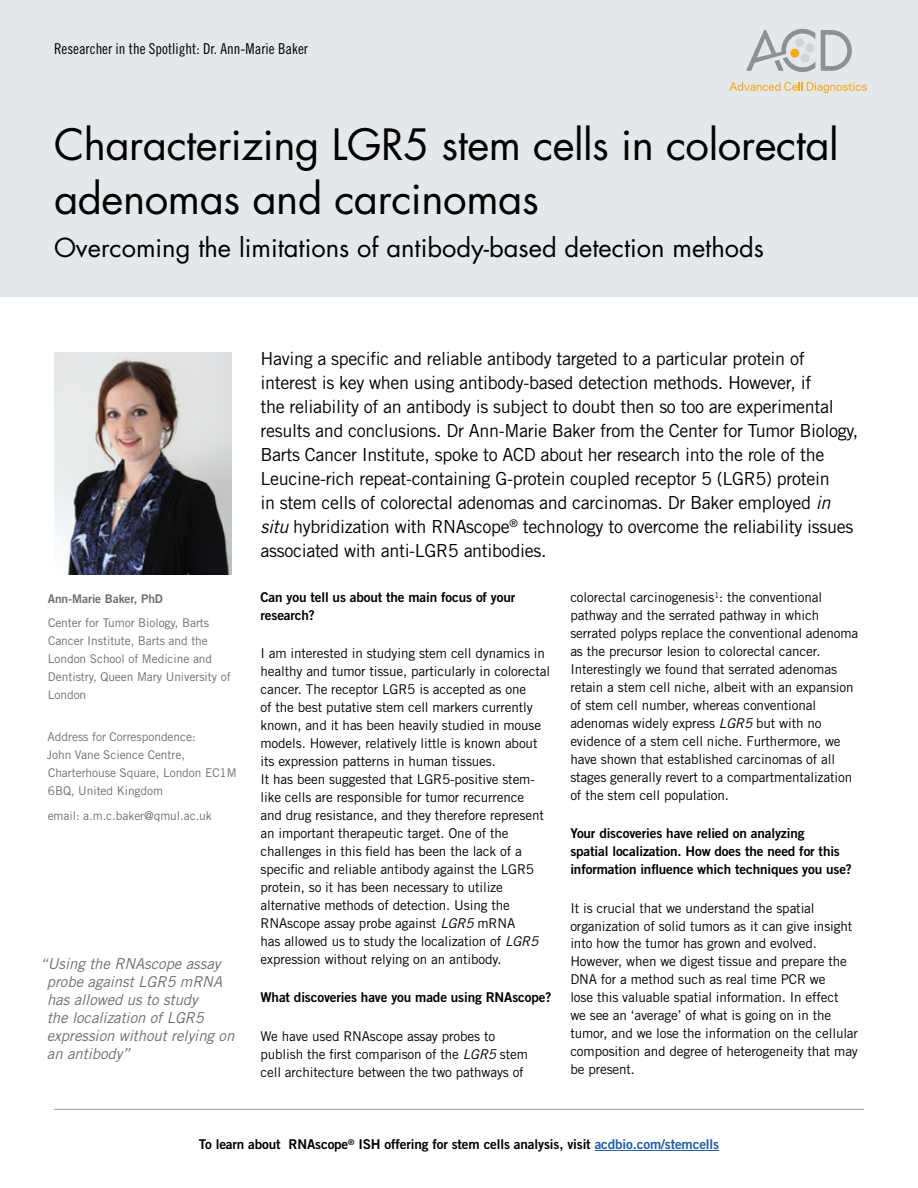
<style>
.page{position:relative;width:918px;height:1188px;background:#fff}
.page>*{position:absolute;margin:0;border:0;box-sizing:border-box;transform-origin:0 0}
.t1{font:42px/54px "Futura Std";letter-spacing:-.01em;color:#000}
.t2{font:25.5px "Futura Std";color:#000}
.t3{font:18px/24px "Trade Gothic LT Std";letter-spacing:-.02em;color:#000}
.t4{font:italic 15px/18px "Trade Gothic LT Std";letter-spacing:-.005em;color:#6d6e71}
.t5{font:15px "Trade Gothic LT Std Cn 18";color:#000}
.t6{font:13.5px/18px "Trade Gothic LT Std";letter-spacing:-.01em;color:#000}
.t7{font:13.5px/18px "Trade Gothic LT Std Bd 2";letter-spacing:-.01em;color:#000}
.t8{font:12px/18px "Trade Gothic LT Std";letter-spacing:-.005em;color:#6d6e71}
.t9{font:12px "Trade Gothic LT Std Bd 2";letter-spacing:-.005em;color:#6d6e71}
.s1{font-style:italic}
.s2{color:#215e9e}
</style>
<div class="page">
<hr style="left:54px;top:1109px;width:810px;height:1px;background:#949ca1">
<hr style="left:595px;top:1150px;width:124px;height:1px;background:#215e9e">
<div style="left:0;top:0;width:918px;height:297px;background:#e4e8ea"></div>
<img style="left:54px;top:352px;width:177px;height:223px">
<svg style="left:730px;top:82px;width:137px;height:11px"></svg>
<svg style="left:821px;top:30px;width:31px;height:41px"></svg>
<svg style="left:746px;top:29px;width:69px;height:43px"></svg>
<p class="t5" style="left:54px;top:40px;width:256px">Researcher in the Spotlight: Dr. Ann-Marie Baker</p>
<h1 class="t1" style="left:54px;top:118px;width:786px">Characterizing LGR5 stem cells in colorectal adenomas and carcinomas</h1>
<h2 class="t2" style="left:54px;top:231px;width:712px">Overcoming the limitations of antibody-based detection methods</h2>
<p class="t9" style="left:48px;top:591px;width:117px">Ann-Marie Baker, PhD</p>
<p class="t8" style="left:48px;top:614px;width:184px">Center for Tumor Biology, Barts<br>Cancer Institute, Barts and the<br>London School of Medicine and<br>Dentistry, Queen Mary University of<br>London</p>
<p class="t8" style="left:47px;top:728px;width:191px">Address for Correspondence:<br>John Vane Science Centre,<br>Charterhouse Square, London EC1M<br>6BQ, United Kingdom</p>
<p class="t8" style="left:48px;top:807px;width:166px">email: a.m.c.baker@qmul.ac.uk</p>
<p class="t4" style="left:47px;top:955px;width:189px;text-indent:-6px">“Using the RNAscope assay probe against LGR5 mRNA has allowed us to study<br>the localization of LGR5 expression without relying on an antibody”</p>
<p class="t3" style="left:261px;top:346px;width:599px">Having a specific and reliable antibody targeted to a particular protein of interest is key when using antibody-based detection methods. However, if<br>the reliability of an antibody is subject to doubt then so too are experimental results and conclusions. Dr Ann-Marie Baker from the Center for Tumor Biology, Barts Cancer Institute, spoke to ACD about her research into the role of the Leucine-rich repeat-containing G-protein coupled receptor 5 (LGR5) protein<br>in stem cells of colorectal adenomas and carcinomas. Dr Baker employed <span class="s1">in situ</span> hybridization with RNAscope<sup>®</sup> technology to overcome the reliability issues associated with anti-LGR5 antibodies.</p>
<p class="t7" style="left:261px;top:588px;width:256px">Can you tell us about the main focus of your research?</p>
<p class="t6" style="left:261px;top:644px;width:291px">I am interested in studying stem cell dynamics in healthy and tumor tissue, particularly in colorectal cancer. The receptor LGR5 is accepted as one<br>of the best putative stem cell markers currently known, and it has been heavily studied in mouse models. However, relatively little is known about its expression patterns in human tissues.<br>It has been suggested that LGR5-positive stem&shy;like cells are responsible for tumor recurrence<br>and drug resistance, and they therefore represent an important therapeutic target. One of the challenges in this field has been the lack of a specific and reliable antibody against the LGR5 protein, so it has been necessary to utilize alternative methods of detection. Using the RNAscope assay probe against <span class="s1">LGR5</span> mRNA<br>has allowed us to study the localization of <span class="s1">LGR5 </span>expression without relying on an antibody.</p>
<p class="t7" style="left:261px;top:988px;width:292px">What discoveries have you made using RNAscope?</p>
<p class="t6" style="left:261px;top:1027px;width:269px">We have used RNAscope assay probes to publish the first comparison of the <span class="s1">LGR5</span> stem cell architecture between the two pathways of</p>
<p class="t6" style="left:570px;top:588px;width:290px">colorectal carcinogenesis<sup>1</sup>: the conventional pathway and the serrated pathway in which serrated polyps replace the conventional adenoma as the precursor lesion to colorectal cancer.<br>Interestingly we found that serrated adenomas retain a stem cell niche, albeit with an expansion of stem cell number, whereas conventional adenomas widely express <span class="s1">LGR5</span> but with no evidence of a stem cell niche. Furthermore, we have shown that established carcinomas of all stages generally revert to a compartmentalization of the stem cell population.</p>
<p class="t7" style="left:570px;top:824px;width:283px">Your discoveries have relied on analyzing<br>spatial localization. How does the need for this information influence which techniques you use?</p>
<p class="t6" style="left:570px;top:899px;width:289px">It is crucial that we understand the spatial organization of solid tumors as it can give insight into how the tumor has grown and evolved.<br>However, when we digest tissue and prepare the DNA for a method such as real time PCR we<br>lose this valuable spatial information. In effect<br>we see an ‘average’ of what is going on in the tumor, and we lose the information on the cellular composition and degree of heterogeneity that may be present.</p>
<p class="t7" style="left:199px;top:1135px;width:522px">To learn about RNAscope<sup>®</sup> ISH offering for stem cells analysis, visit <span class="s2">acdbio.com/stemcells</span></p>
</div>
